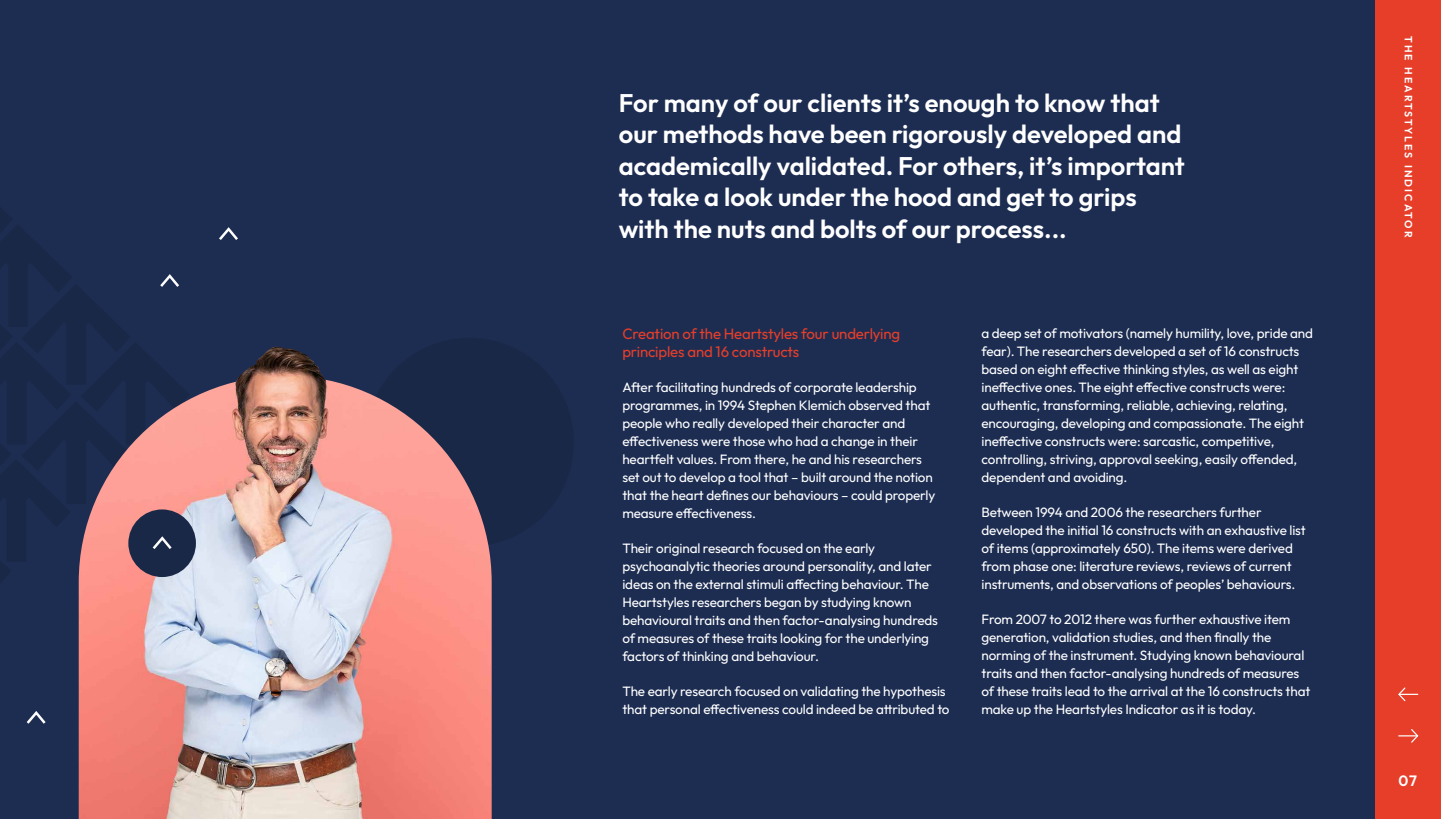
<style>
.page{position:relative;width:1441px;height:819px;background:#fff}
.page>*{position:absolute;margin:0;border:0;box-sizing:border-box;transform-origin:0 0}
.t1{font:600 25.5px/31.5px "Outfit";color:#fff}
.t2{font:15px/18px "Outfit";letter-spacing:-.01em;color:#e73e2a}
.t3{font:600 15px "Outfit";color:#fff}
.t4{font:13.5px/18px "Outfit";letter-spacing:-.01em;color:#fff}
.t5{font:600 10.5px "Outfit";letter-spacing:.195em;color:#fff}
</style>
<div class="page">
<div style="left:0;top:0;width:1440px;height:819px;background:#1d2d52"></div>
<div style="left:1375px;top:0;width:65px;height:819px;background:#e73e2a"></div>
<svg style="left:1398px;top:729px;width:20px;height:14px"></svg>
<svg style="left:1398px;top:687px;width:19px;height:15px"></svg>
<div style="left:365px;top:338px;width:209px;height:208px;background:#1a2848;border-radius:50%"></div>
<svg style="left:219px;top:227px;width:19px;height:13px"></svg>
<svg style="left:26px;top:711px;width:20px;height:13px"></svg>
<img style="left:79px;top:380px;width:412px;height:439px">
<div style="left:128px;top:509px;width:68px;height:68px;background:#1a2848;border-radius:50%"></div>
<svg style="left:78px;top:274px;width:112px;height:347px"></svg>
<img style="left:234px;top:347px;width:92px;height:58px">
<h1 class="t1" style="left:619px;top:88px;width:567px">For many of our clients it’s enough to know that our methods have been rigorously developed and academically validated. For others, it’s important to take a look under the hood and get to grips with the nuts and bolts of our process...</h1>
<p class="t2" style="left:622px;top:325px;width:279px">Creation of the Heartstyles four underlying principles and 16 constructs</p>
<p class="t4" style="left:622px;top:379px;width:314px">After facilitating hundreds of corporate leadership programmes, in 1994 Stephen Klemich observed that people who really developed their character and effectiveness were those who had a change in their heartfelt values. From there, he and his researchers set out to develop a tool that – built around the notion that the heart defines our behaviours – could properly measure effectiveness.</p>
<p class="t4" style="left:622px;top:540px;width:317px">Their original research focused on the early psychoanalytic theories around personality, and later ideas on the external stimuli affecting behaviour. The Heartstyles researchers began by studying known behavioural traits and then factor-analysing hundreds of measures of these traits looking for the underlying factors of thinking and behaviour.</p>
<p class="t4" style="left:622px;top:683px;width:329px">The early research focused on validating the hypothesis that personal effectiveness could indeed be attributed to</p>
<p class="t4" style="left:981px;top:324px;width:333px">a deep set of motivators (namely humility, love, pride and fear). The researchers developed a set of 16 constructs based on eight effective thinking styles, as well as eight ineffective ones. The eight effective constructs were: authentic, transforming, reliable, achieving, relating, encouraging, developing and compassionate. The eight ineffective constructs were: sarcastic, competitive, controlling, striving, approval seeking, easily offended, dependent and avoiding.</p>
<p class="t4" style="left:981px;top:503px;width:326px">Between 1994 and 2006 the researchers further developed the initial 16 constructs with an exhaustive list of items (approximately 650). The items were derived from phase one: literature reviews, reviews of current instruments, and observations of peoples’ behaviours.</p>
<p class="t4" style="left:981px;top:610px;width:330px">From 2007 to 2012 there was further exhaustive item generation, validation studies, and then finally the norming of the instrument. Studying known behavioural traits and then factor-analysing hundreds of measures of these traits lead to the arrival at the 16 constructs that make up the Heartstyles Indicator as it is today.</p>
<p class="t5" style="left:1415px;top:36px;width:203px;rotate:90deg">THE HEARTSTYLES INDICATOR</p>
<p class="t3" style="left:1398px;top:771px;width:20px">07</p>
</div>
